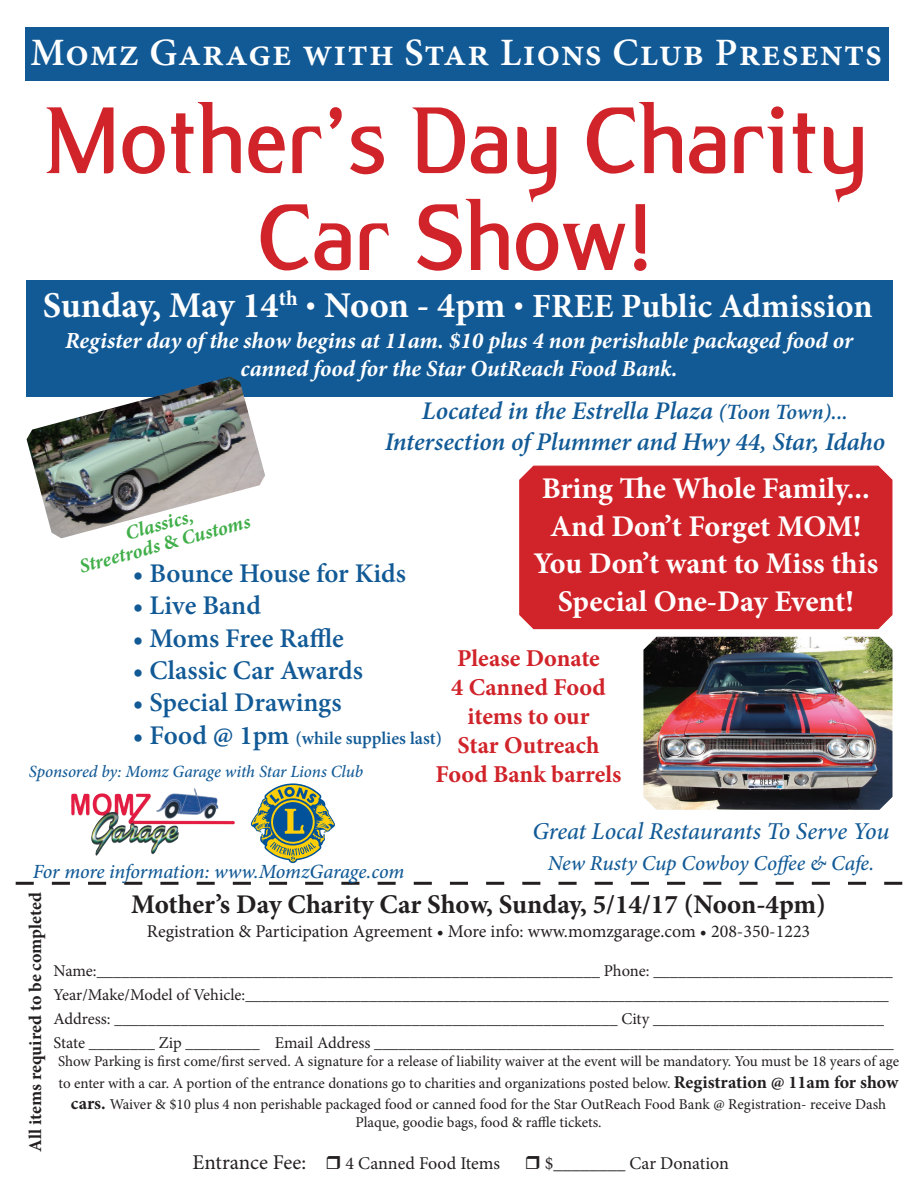
<style>
.page{position:relative;width:918px;height:1188px;background:#fff}
.page>*{position:absolute;margin:0;border:0;box-sizing:border-box;transform-origin:0 0}
.t1{font:101.7px/96.9px "Alex";color:#d1232a;text-align:center}
.t2{font:600 38.7px "Minion Pro";letter-spacing:.025em;color:#fff}
.t3{font:700 36.3px "Minion Pro";letter-spacing:-.01em;color:#fff}
.t4{font:700 30.15px/37.7px "Minion Pro";color:#fff;text-align:center}
.t5{font:600 27px "Minion Pro";color:#125a96}
.t6{font:700 27px "Minion Pro";color:#231f20}
.t7{font:italic 600 25.5px/30.6px "Minion Pro";letter-spacing:-.005em;color:#125a96;text-align:center}
.t8{font:700 24.3px/29.1px "Minion Pro";color:#d1232a;text-align:center}
.t9{font:italic 500 24.3px "Minion Pro";letter-spacing:-.01em;color:#125a96}
.t10{font:italic 700 23.1px/27.8px "Minion Pro";letter-spacing:-.005em;color:#fff;text-align:center}
.t11{font:italic 500 21.3px "Minion Pro";letter-spacing:-.01em;color:#125a96}
.t12{font:21px "Minion Pro";color:#231f20}
.t13{font:italic 500 20.1px "Minion Pro";letter-spacing:-.01em;color:#125a96}
.t14{font:italic 700 20.1px/20.1px "Minion Pro";color:#40ae49;text-align:center}
.t15{font:18px "Minion Pro";color:#231f20}
.t16{font:700 18px "Minion Pro";color:#231f20}
.t17{font:600 18px "Minion Pro";color:#125a96}
.t18{font:italic 500 17.1px "Minion Pro";letter-spacing:-.01em;color:#125a96}
.t19{font:16.5px/24px "Minion Pro";letter-spacing:-.005em;color:#231f20}
.t20{font:15px/21.6px "Minion Pro";letter-spacing:-.005em;color:#231f20;text-align:center}
.s1{font-size:26.7px}
.s2{font-size:33.9px}
.s3{font-size:21.75px}
.s4{font-style:normal}
.s5{font-size:27px}
.s6{font-weight:700;font-size:18px}
</style>
<div class="page">
<svg style="left:15px;top:882px;width:888px;height:3px"></svg>
<div style="left:26px;top:27px;width:863px;height:54px;background:#125a96"></div>
<div style="left:26px;top:280px;width:866px;height:117px;background:#125a96"></div>
<img style="left:156px;top:789px;width:39px;height:30px">
<img style="left:643px;top:637px;width:249px;height:173px">
<div style="left:519px;top:465px;width:374px;height:165px;background:#d1232a"></div>
<img style="left:27px;top:376px;width:238px;height:162px">
<svg style="left:251px;top:783px;width:84px;height:80px"></svg>
<h2 class="t2" style="left:30px;top:26px;width:853px">Momz Garage with Star Lions Club Presents</h2>
<h1 class="t1" style="left:44px;top:94px;width:825px">Mother’s Day Charity<br>Car Show!</h1>
<h3 class="t3" style="left:43px;top:280px;width:831px">Sunday, May 14<sup>th</sup> <span class="s1">•</span> Noon - 4pm <span class="s1">•</span> <span class="s2">FREE Public Admission</span></h3>
<h3 class="t10" style="left:65px;top:327px;width:790px">Register day of the show begins at 11am. $10 plus 4 non perishable packaged food or canned food for the Star OutReach Food Bank.</h3>
<h3 class="t7" style="left:385px;top:395px;width:502px">Located in the Estrella Plaza <span class="s3">(Toon Town)...<br></span>Intersection of Plummer and Hwy 44, Star, Idaho</h3>
<h3 class="t4" style="left:533px;top:469px;width:346px">Bring The Whole Family...<br>And Don’t Forget MOM!<br>You Don’t want to Miss this<br>Special One-Day Event!</h3>
<p class="t14" style="left:72px;top:537px;width:178px;rotate:-15deg">Classics,<br>Streetrods <span class="s4">&amp;</span> Customs</p>
<h3 class="t5" style="left:133px;top:555px;width:275px">• Bounce House for Kids</h3>
<h3 class="t5" style="left:133px;top:587px;width:130px">• Live Band</h3>
<h3 class="t5" style="left:133px;top:619px;width:213px">• Moms Free Raffle</h3>
<h3 class="t5" style="left:133px;top:652px;width:232px">• Classic Car Awards</h3>
<h3 class="t5" style="left:133px;top:684px;width:210px">• Special Drawings</h3>
<p class="t17" style="left:133px;top:726px;width:311px"><span class="s5">• Food @ 1pm</span> (while supplies last)</p>
<h3 class="t8" style="left:436px;top:643px;width:187px">Please Donate<br>4 Canned Food items to our<br>Star Outreach<br>Food Bank barrels</h3>
<p class="t18" style="left:29px;top:760px;width:336px">Sponsored by: Momz Garage with Star Lions Club</p>
<h3 class="t9" style="left:533px;top:815px;width:358px">Great Local Restaurants To Serve You</h3>
<p class="t13" style="left:33px;top:857px;width:373px">For more information: www.MomzGarage.com</p>
<p class="t11" style="left:548px;top:848px;width:328px">New Rusty Cup Cowboy Coffee &amp; Cafe.</p>
<p class="t16" style="left:23px;top:1152px;width:262px;rotate:-90deg">All items required to be completed</p>
<h3 class="t6" style="left:131px;top:886px;width:696px">Mother’s Day Charity Car Show, Sunday, 5/14/17 (Noon-4pm)</h3>
<p class="t15" style="left:147px;top:919px;width:665px">Registration &amp; Participation Agreement • More info: www.momzgarage.com • 208-350-1223</p>
<p class="t19" style="left:54px;top:959px;width:842px">Name:_____________________________________________________________ Phone: _____________________________ Year/Make/Model of Vehicle:______________________________________________________________________________ Address: _____________________________________________________________ City ____________________________ State ________ Zip _________ Email Address _______________________________________________________________</p>
<p class="t20" style="left:58px;top:1051px;width:843px">Show Parking is first come/first served. A signature for a release of liability waiver at the event will be mandatory. You must be 18 years of age to enter with a car. A portion of the entrance donations go to charities and organizations posted below. <span class="s6">Registration @ 11am for show cars.</span> Waiver &amp; $10 plus 4 non perishable packaged food or canned food for the Star OutReach Food Bank @ Registration- receive Dash</p>
<p class="t20" style="left:355px;top:1112px;width:248px">Plaque, goodie bags, food &amp; raffle tickets.</p>
<p class="t12" style="left:193px;top:1148px;width:115px">Entrance Fee:</p>
<p class="t15" style="left:345px;top:1151px;width:156px">4 Canned Food Items</p>
<p class="t15" style="left:545px;top:1151px;width:186px">$________ Car Donation</p>
</div>
